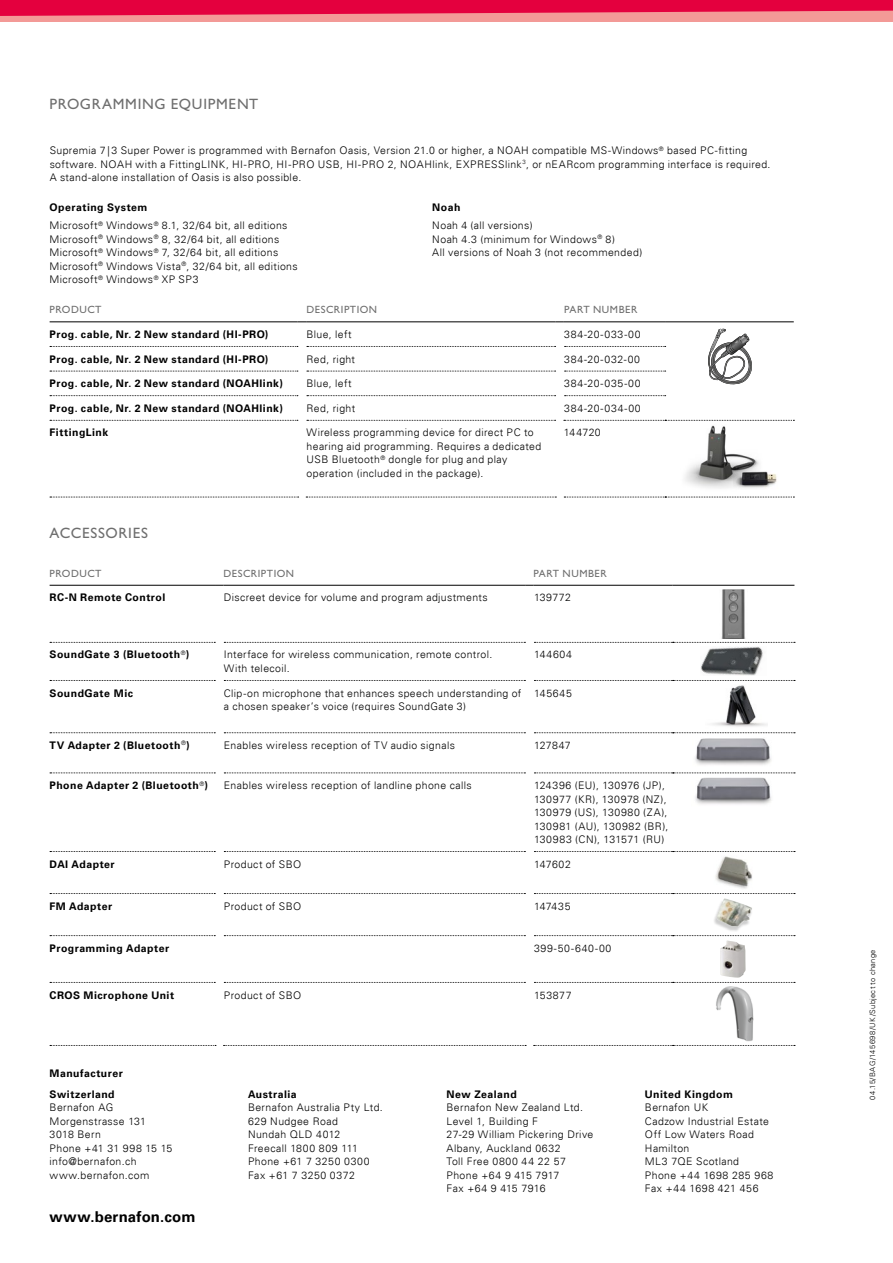
<style>
.page{position:relative;width:893px;height:1263px;background:#fff}
.page>*{position:absolute;margin:0;border:0;box-sizing:border-box;transform-origin:0 0}
.t1{font:500 15px "Gill Sans MT Pro";letter-spacing:.045em;color:#6e6e6e}
.t2{font:700 15px "Univers Com 65";letter-spacing:.015em;color:#000}
.t3{font:300 10.5px/13.5px "Univers Com 45";letter-spacing:.035em;color:#000}
.t4{font:700 10.5px/20.4px "Univers Com 65";letter-spacing:.045em;color:#000}
.t5{font:500 10.5px "Gill Sans MT Pro";letter-spacing:.045em;color:#6e6e6e}
.t6{font:300 10.5px "Univers Com 45";letter-spacing:.065em;color:#000}
.t7{font:300 10.5px "Univers Com 45";letter-spacing:.07em;color:#000}
.t8{font:300 7.5px "Univers Com 45";letter-spacing:.045em;color:#000}
</style>
<div class="page">
<div style="left:0;top:0;width:893px;height:21px;background:#f39a97"></div>
<svg style="left:0;top:0;width:893px;height:16px;background:#e61a4d"></svg>
<hr style="left:50px;top:585px;width:165px;height:1px;background:#000">
<hr style="left:224px;top:585px;width:301px;height:1px;background:#000">
<hr style="left:534px;top:585px;width:139px;height:1px;background:#000">
<hr style="left:673px;top:585px;width:121px;height:1px;background:#000">
<svg style="left:50px;top:642px;width:165px;height:1px"></svg>
<svg style="left:50px;top:680px;width:165px;height:1px"></svg>
<svg style="left:50px;top:732px;width:165px;height:1px"></svg>
<svg style="left:50px;top:772px;width:165px;height:1px"></svg>
<svg style="left:50px;top:851px;width:165px;height:1px"></svg>
<svg style="left:50px;top:893px;width:165px;height:1px"></svg>
<svg style="left:50px;top:935px;width:165px;height:1px"></svg>
<svg style="left:50px;top:982px;width:165px;height:1px"></svg>
<svg style="left:50px;top:1045px;width:166px;height:1px"></svg>
<svg style="left:224px;top:642px;width:301px;height:1px"></svg>
<svg style="left:224px;top:680px;width:301px;height:1px"></svg>
<svg style="left:224px;top:732px;width:301px;height:1px"></svg>
<svg style="left:224px;top:772px;width:301px;height:1px"></svg>
<svg style="left:224px;top:851px;width:301px;height:1px"></svg>
<svg style="left:224px;top:893px;width:301px;height:1px"></svg>
<svg style="left:224px;top:935px;width:301px;height:1px"></svg>
<svg style="left:224px;top:982px;width:301px;height:1px"></svg>
<svg style="left:224px;top:1045px;width:302px;height:1px"></svg>
<svg style="left:534px;top:642px;width:261px;height:1px"></svg>
<svg style="left:534px;top:680px;width:261px;height:1px"></svg>
<svg style="left:534px;top:732px;width:261px;height:1px"></svg>
<svg style="left:534px;top:772px;width:261px;height:1px"></svg>
<svg style="left:534px;top:851px;width:261px;height:1px"></svg>
<svg style="left:534px;top:893px;width:261px;height:1px"></svg>
<svg style="left:534px;top:935px;width:261px;height:1px"></svg>
<svg style="left:534px;top:982px;width:261px;height:1px"></svg>
<svg style="left:534px;top:1045px;width:261px;height:1px"></svg>
<img style="left:721px;top:589px;width:24px;height:49px">
<img style="left:700px;top:647px;width:63px;height:28px">
<img style="left:712px;top:685px;width:55px;height:42px">
<img style="left:695px;top:738px;width:76px;height:27px">
<img style="left:695px;top:777px;width:76px;height:28px">
<img style="left:715px;top:856px;width:37px;height:33px">
<div style="left:713px;top:899px;width:40px;height:32px;background:#000;opacity:.2"></div>
<img style="left:716px;top:898px;width:36px;height:29px">
<img style="left:720px;top:940px;width:26px;height:38px">
<img style="left:716px;top:987px;width:38px;height:54px">
<svg style="left:50px;top:497px;width:249px;height:1px"></svg>
<svg style="left:306px;top:497px;width:250px;height:1px"></svg>
<svg style="left:564px;top:497px;width:230px;height:1px"></svg>
<svg style="left:50px;top:321px;width:744px;height:100px"></svg>
<img style="left:685px;top:425px;width:74px;height:64px">
<img style="left:733px;top:470px;width:44px;height:19px">
<h1 class="t1" style="left:50px;top:95px;width:210px">PROGRAMMING EQUIPMENT</h1>
<p class="t3" style="left:50px;top:144px;width:722px">Supremia 7 | 3 Super Power is programmed with Bernafon Oasis, Version 21.0 or higher, a NOAH compatible MS-Windows<sup>®</sup> based PC-fitting software. NOAH with a FittingLINK, HI-PRO, HI-PRO USB, HI-PRO 2, NOAHlink, EXPRESSlink<sup>3</sup>, or nEARcom programming interface is required.<br>A stand-alone installation of Oasis is also possible.</p>
<p class="t4" style="left:50px;top:197px;width:99px">Operating System</p>
<p class="t3" style="left:50px;top:219px;width:250px">Microsoft<sup>®</sup> Windows<sup>®</sup> 8.1, 32/64 bit, all editions Microsoft<sup>®</sup> Windows<sup>®</sup> 8, 32/64 bit, all editions Microsoft<sup>®</sup> Windows<sup>®</sup> 7, 32/64 bit, all editions Microsoft<sup>®</sup> Windows Vista<sup>®</sup>, 32/64 bit, all editions Microsoft<sup>®</sup> Windows<sup>®</sup> XP SP3</p>
<p class="t4" style="left:432px;top:197px;width:30px">Noah</p>
<p class="t3" style="left:432px;top:219px;width:211px">Noah 4 (all versions)<br>Noah 4.3 (minimum for Windows<sup>®</sup> 8)<br>All versions of Noah 3 (not recommended)</p>
<p class="t5" style="left:50px;top:304px;width:54px">PRODUCT</p>
<p class="t5" style="left:307px;top:304px;width:72px">DESCRIPTION</p>
<p class="t5" style="left:564px;top:304px;width:75px">PART NUMBER</p>
<p class="t4" style="left:50px;top:324px;width:220px">Prog. cable, Nr. 2 New standard (HI-PRO)</p>
<p class="t3" style="left:307px;top:327px;width:47px">Blue, left</p>
<p class="t6" style="left:564px;top:328px;width:78px">384-20-033-00</p>
<p class="t4" style="left:50px;top:349px;width:220px">Prog. cable, Nr. 2 New standard (HI-PRO)</p>
<p class="t3" style="left:307px;top:352px;width:50px">Red, right</p>
<p class="t6" style="left:564px;top:352px;width:77px">384-20-032-00</p>
<p class="t4" style="left:50px;top:373px;width:235px">Prog. cable, Nr. 2 New standard (NOAHlink)</p>
<p class="t3" style="left:307px;top:377px;width:47px">Blue, left</p>
<p class="t6" style="left:564px;top:377px;width:78px">384-20-035-00</p>
<p class="t4" style="left:50px;top:398px;width:235px">Prog. cable, Nr. 2 New standard (NOAHlink)</p>
<p class="t3" style="left:307px;top:401px;width:50px">Red, right</p>
<p class="t7" style="left:564px;top:402px;width:78px">384-20-034-00</p>
<p class="t4" style="left:50px;top:422px;width:60px">FittingLink</p>
<p class="t3" style="left:307px;top:426px;width:236px">Wireless programming device for direct PC to hearing aid programming. Requires a dedicated USB Bluetooth<sup>®</sup> dongle for plug and play operation (included in the package).</p>
<p class="t3" style="left:564px;top:426px;width:38px">144720</p>
<h1 class="t1" style="left:50px;top:524px;width:100px">ACCESSORIES</h1>
<p class="t5" style="left:50px;top:567px;width:54px">PRODUCT</p>
<p class="t5" style="left:224px;top:567px;width:72px">DESCRIPTION</p>
<p class="t5" style="left:534px;top:567px;width:75px">PART NUMBER</p>
<p class="t4" style="left:50px;top:587px;width:117px">RC-N Remote Control</p>
<p class="t3" style="left:224px;top:591px;width:265px">Discreet device for volume and program adjustments</p>
<p class="t3" style="left:534px;top:591px;width:39px">139772</p>
<p class="t4" style="left:50px;top:645px;width:141px">SoundGate 3 (Bluetooth<sup>®</sup>)</p>
<p class="t3" style="left:224px;top:648px;width:270px">Interface for wireless communication, remote control.<br>With telecoil.</p>
<p class="t3" style="left:534px;top:648px;width:40px">144604</p>
<p class="t4" style="left:50px;top:683px;width:85px">SoundGate Mic</p>
<p class="t3" style="left:224px;top:686px;width:299px">Clip-on microphone that enhances speech understanding of a chosen speaker’s voice (requires SoundGate 3)</p>
<p class="t3" style="left:534px;top:686px;width:39px">145645</p>
<p class="t4" style="left:50px;top:735px;width:141px">TV Adapter 2 (Bluetooth<sup>®</sup>)</p>
<p class="t3" style="left:224px;top:738px;width:233px">Enables wireless reception of TV audio signals</p>
<p class="t3" style="left:534px;top:738px;width:38px">127847</p>
<p class="t4" style="left:50px;top:775px;width:160px">Phone Adapter 2 (Bluetooth<sup>®</sup>)</p>
<p class="t3" style="left:224px;top:778px;width:249px">Enables wireless reception of landline phone calls</p>
<p class="t3" style="left:534px;top:778px;width:136px">124396 (EU), 130976 (JP),<br>130977 (KR), 130978 (NZ),<br>130979 (US), 130980 (ZA),<br>130981 (AU), 130982 (BR),<br>130983 (CN), 131571 (RU)</p>
<p class="t4" style="left:50px;top:854px;width:67px">DAI Adapter</p>
<p class="t3" style="left:224px;top:857px;width:79px">Product of SBO</p>
<p class="t3" style="left:534px;top:857px;width:38px">147602</p>
<p class="t4" style="left:50px;top:896px;width:64px">FM Adapter</p>
<p class="t3" style="left:224px;top:899px;width:79px">Product of SBO</p>
<p class="t3" style="left:534px;top:899px;width:38px">147435</p>
<p class="t4" style="left:50px;top:938px;width:121px">Programming Adapter</p>
<p class="t6" style="left:534px;top:942px;width:79px">399-50-640-00</p>
<p class="t4" style="left:50px;top:985px;width:126px">CROS Microphone Unit</p>
<p class="t3" style="left:224px;top:988px;width:79px">Product of SBO</p>
<p class="t3" style="left:534px;top:988px;width:39px">153877</p>
<p class="t4" style="left:50px;top:1063px;width:75px">Manufacturer<br>Switzerland</p>
<p class="t3" style="left:50px;top:1101px;width:124px">Bernafon AG<br>Morgenstrasse 131<br>3018 Bern<br>Phone +41 31 998 15 15 info@bernafon.ch www.bernafon.com</p>
<h1 class="t2" style="left:50px;top:1207px;width:147px">www.bernafon.com</h1>
<p class="t4" style="left:248px;top:1084px;width:50px">Australia</p>
<p class="t3" style="left:248px;top:1101px;width:136px">Bernafon Australia Pty Ltd.<br>629 Nudgee Road<br>Nundah QLD 4012<br>Freecall 1800 809 111<br>Phone +61 7 3250 0300<br>Fax +61 7 3250 0372</p>
<p class="t4" style="left:446px;top:1084px;width:72px">New Zealand</p>
<p class="t3" style="left:446px;top:1101px;width:148px">Bernafon New Zealand Ltd.<br>Level 1, Building F<br>27-29 William Pickering Drive<br>Albany, Auckland 0632<br>Toll Free 0800 44 22 57<br>Phone +64 9 415 7917<br>Fax +64 9 415 7916</p>
<p class="t4" style="left:645px;top:1084px;width:89px">United Kingdom</p>
<p class="t3" style="left:645px;top:1101px;width:130px">Bernafon UK<br>Cadzow Industrial Estate<br>Off Low Waters Road<br>Hamilton<br>ML3 7QE Scotland<br>Phone +44 1698 285 968<br>Fax +44 1698 421 456</p>
<p class="t8" style="left:868px;top:1100px;width:152px;rotate:-90deg">04.15/BAG/145698/UK/Subject to change</p>
</div>
